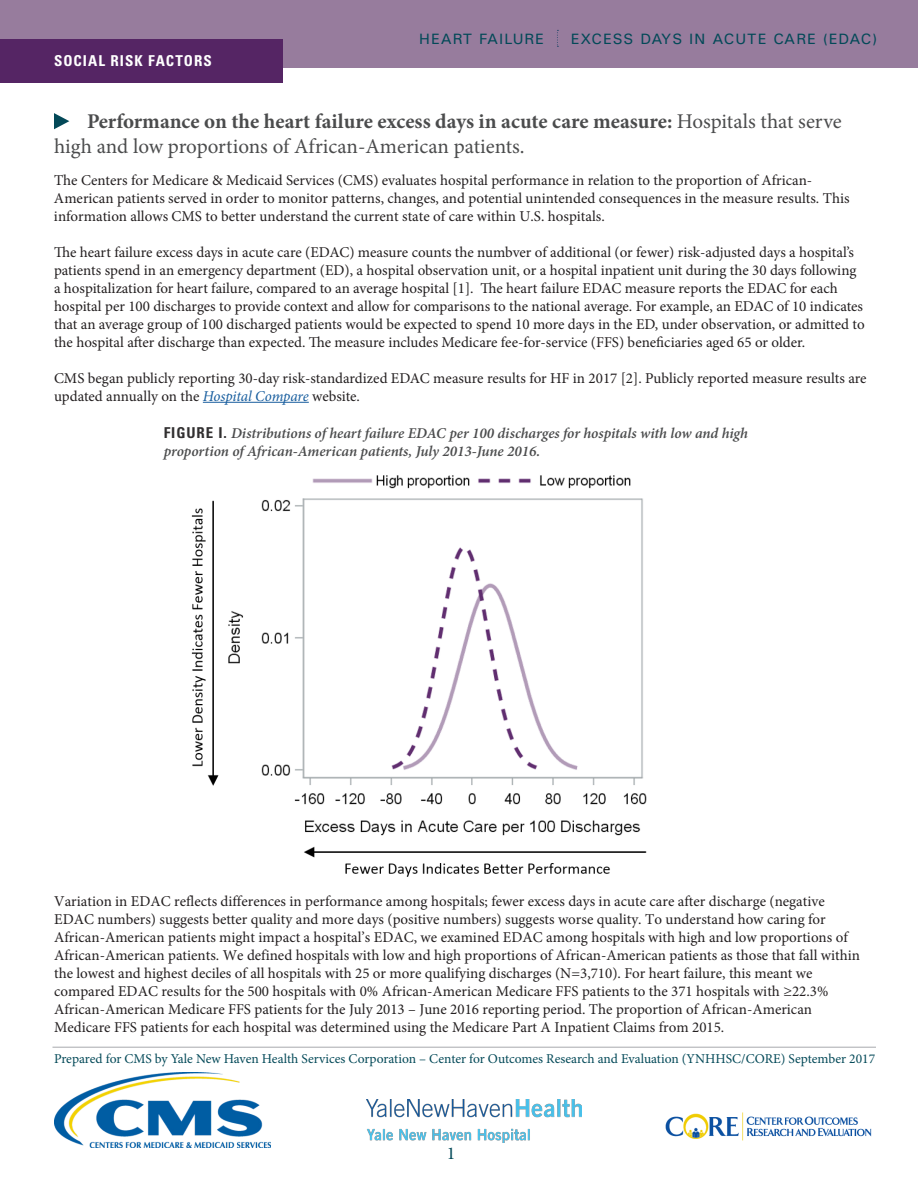
<style>
.page{position:relative;width:918px;height:1188px;background:#fff}
.page>*{position:absolute;margin:0;border:0;box-sizing:border-box;transform-origin:0 0}
.t1{font:21px/25.2px "Minion Pro";color:#4b4c4d}
.t2{font:18px "Minion Pro";color:#034958}
.t3{font:15px/18px "Minion Pro";color:#231f20}
.t4{font:italic 600 15px/18px "Minion Pro";letter-spacing:-.005em;color:#4b4c4d}
.t5{font:15px "Univers";letter-spacing:.07em;color:#034958}
.t6{font:700 condensed 15px "Univers";letter-spacing:.07em;color:#fff}
.t7{font:13.5px "Minion Pro";color:#034958}
.s1{font-weight:700}
.s2{font-style:italic;color:#175d9e}
.s3{font-family:"Univers";font-weight:700;font-style:normal;font-stretch:condensed;color:#312f30}
</style>
<div class="page">
<div style="left:0;top:0;width:918px;height:68px;background:#977c9d"></div>
<hr style="left:203px;top:402px;width:106px;height:1px;background:#175d9e">
<svg style="left:557px;top:30px;width:1px;height:17px"></svg>
<svg style="left:54px;top:113px;width:15px;height:16px"></svg>
<div style="left:0;top:39px;width:283px;height:43px;background:#552564"></div>
<img style="left:191px;top:475px;width:456px;height:402px">
<img style="left:54px;top:1073px;width:216px;height:75px">
<img style="left:665px;top:1112px;width:207px;height:29px">
<img style="left:366px;top:1099px;width:216px;height:43px">
<hr style="left:52px;top:1047px;width:824px;height:1px;background:#a8a9ad">
<p class="t6" style="left:54px;top:51px;width:159px">SOCIAL RISK FACTORS</p>
<p class="t5" style="left:419px;top:29px;width:126px">HEART FAILURE</p>
<p class="t5" style="left:571px;top:29px;width:308px">EXCESS DAYS IN ACUTE CARE (EDAC)</p>
<h1 class="t1" style="left:54px;top:109px;width:789px;text-indent:33px"><span class="s1">Performance on the heart failure excess days in acute care measure:</span> Hospitals that serve high and low proportions of African-American patients.</h1>
<p class="t3" style="left:54px;top:171px;width:797px">The Centers for Medicare &amp; Medicaid Services (CMS) evaluates hospital performance in relation to the proportion of African-<br>American patients served in order to monitor patterns, changes, and potential unintended consequences in the measure results. This information allows CMS to better understand the current state of care within U.S. hospitals.</p>
<p class="t3" style="left:54px;top:243px;width:812px">The heart failure excess days in acute care (EDAC) measure counts the numbver of additional (or fewer) risk-adjusted days a hospital’s patients spend in an emergency department (ED), a hospital observation unit, or a hospital inpatient unit during the 30 days following a hospitalization for heart failure, compared to an average hospital [1]. The heart failure EDAC measure reports the EDAC for each hospital per 100 discharges to provide context and allow for comparisons to the national average. For example, an EDAC of 10 indicates that an average group of 100 discharged patients would be expected to spend 10 more days in the ED, under observation, or admitted to the hospital after discharge than expected. The measure includes Medicare fee-for-service (FFS) beneficiaries aged 65 or older.</p>
<p class="t3" style="left:54px;top:369px;width:814px">CMS began publicly reporting 30-day risk-standardized EDAC measure results for HF in 2017 [2]. Publicly reported measure results are updated annually on the <span class="s2">Hospital Compare</span> website.</p>
<p class="t4" style="left:164px;top:424px;width:586px"><span class="s3">FIGURE I.</span> Distributions of heart failure EDAC per 100 discharges for hospitals with low and high proportion of African-American patients, July 2013-June 2016.</p>
<p class="t3" style="left:54px;top:892px;width:807px">Variation in EDAC reflects differences in performance among hospitals; fewer excess days in acute care after discharge (negative EDAC numbers) suggests better quality and more days (positive numbers) suggests worse quality. To understand how caring for African-American patients might impact a hospital’s EDAC, we examined EDAC among hospitals with high and low proportions of African-American patients. We defined hospitals with low and high proportions of African-American patients as those that fall within the lowest and highest deciles of all hospitals with 25 or more qualifying discharges (N=3,710). For heart failure, this meant we compared EDAC results for the 500 hospitals with 0% African-American Medicare FFS patients to the 371 hospitals with ≥22.3% African-American Medicare FFS patients for the July 2013 – June 2016 reporting period. The proportion of African-American Medicare FFS patients for each hospital was determined using the Medicare Part A Inpatient Claims from 2015.</p>
<p class="t7" style="left:54px;top:1049px;width:823px">Prepared for CMS by Yale New Haven Health Services Corporation – Center for Outcomes Research and Evaluation (YNHHSC/CORE) September 2017</p>
<p class="t2" style="left:447px;top:1141px;width:10px">1</p>
</div>
